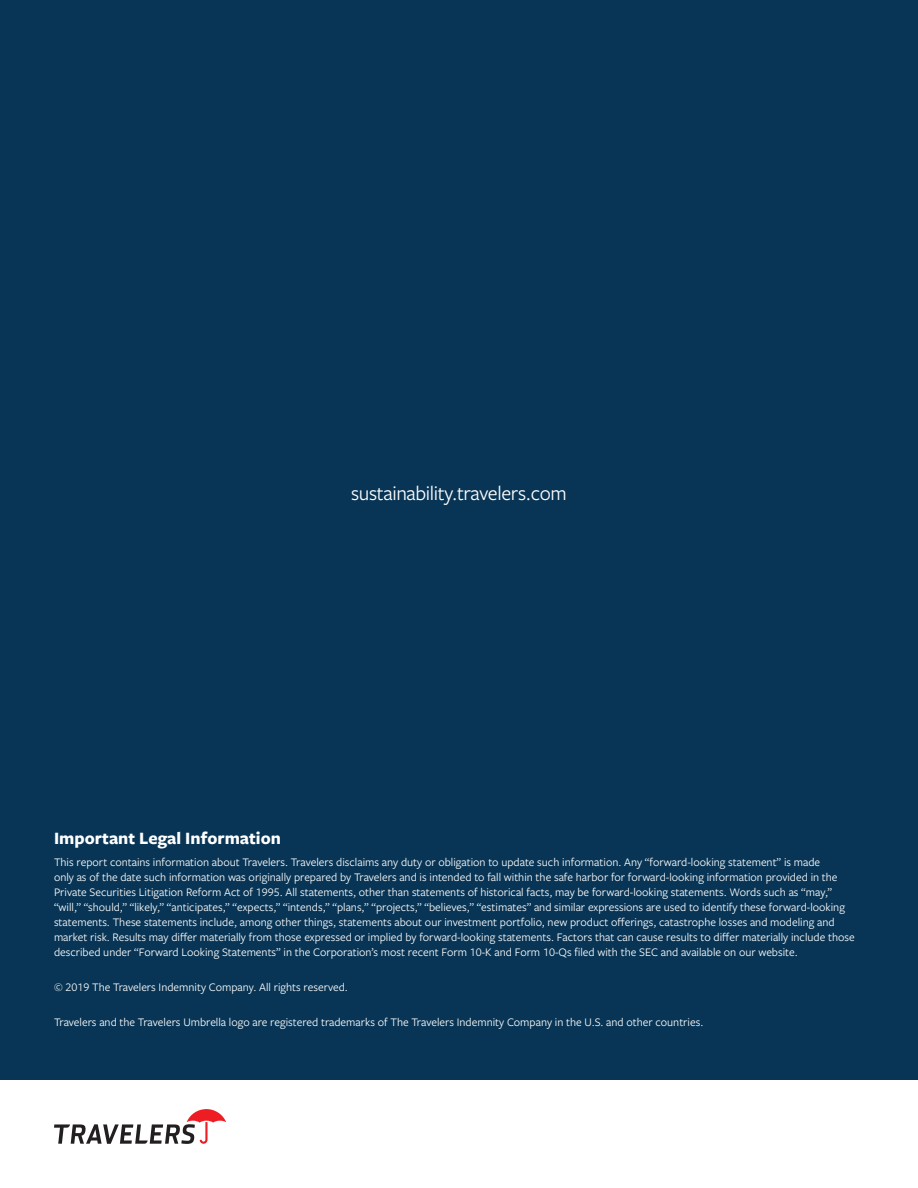
<style>
.page{position:relative;width:918px;height:1188px;background:#fff}
.page>*{position:absolute;margin:0;border:0;box-sizing:border-box;transform-origin:0 0}
.t1{font:21px "Freight Sans Pro";letter-spacing:-.015em;color:#fff}
.t2{font:700 18px "Freight Sans Pro";color:#fff}
.t3{font:12px/15px "Freight Sans Pro";color:#fff}
</style>
<div class="page">
<div style="left:0;top:0;width:918px;height:1080px;background:#083555"></div>
<svg style="left:54px;top:1109px;width:172px;height:35px"></svg>
<h1 class="t1" style="left:351px;top:480px;width:217px">sustainability.travelers.com</h1>
<h2 class="t2" style="left:54px;top:825px;width:228px">Important Legal Information</h2>
<p class="t3" style="left:54px;top:854px;width:802px">This report contains information about Travelers. Travelers disclaims any duty or obligation to update such information. Any “forward-looking statement” is made<br>only as of the date such information was originally prepared by Travelers and is intended to fall within the safe harbor for forward-looking information provided in the Private Securities Litigation Reform Act of 1995. All statements, other than statements of historical facts, may be forward-looking statements. Words such as “may,” “will,” “should,” “likely,” “anticipates,” “expects,” “intends,” “plans,” “projects,” “believes,” “estimates” and similar expressions are used to identify these forward-looking statements. These statements include, among other things, statements about our investment portfolio, new product offerings, catastrophe losses and modeling and market risk. Results may differ materially from those expressed or implied by forward-looking statements. Factors that can cause results to differ materially include those described under “Forward Looking Statements” in the Corporation’s most recent Form 10-K and Form 10-Qs filed with the SEC and available on our website.</p>
<p class="t3" style="left:54px;top:979px;width:295px">© 2019 The Travelers Indemnity Company. All rights reserved.</p>
<p class="t3" style="left:54px;top:1014px;width:651px">Travelers and the Travelers Umbrella logo are registered trademarks of The Travelers Indemnity Company in the U.S. and other countries.</p>
</div>
